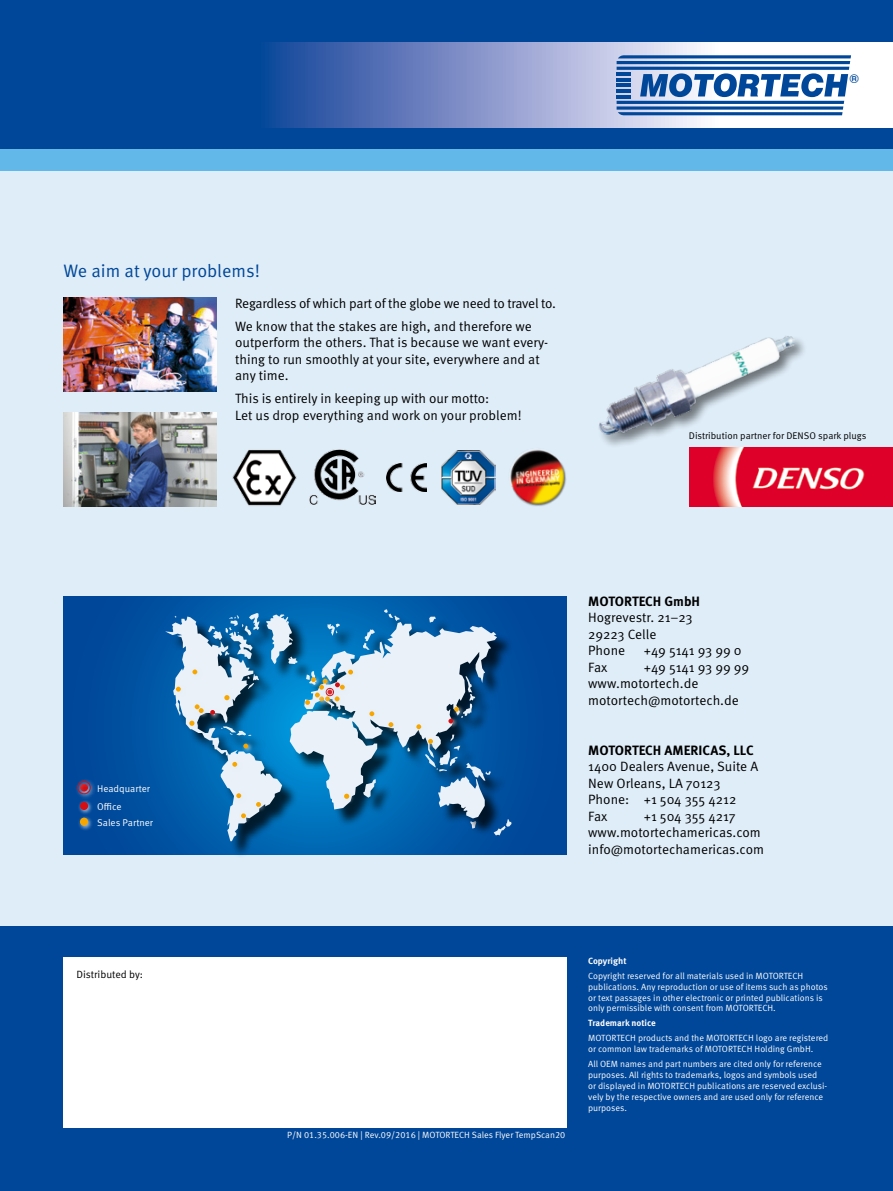
<style>
.page{position:relative;width:893px;height:1191px;background:#dfedf8}
.page>*{position:absolute;margin:0;border:0;box-sizing:border-box;transform-origin:0 0}
.t1{font:18px "Meta Pro Norm";color:#004799}
.t2{font:13.5px/16.5px "Meta Pro Norm";color:#000}
.t3{font:13.5px "Meta Pro Norm";letter-spacing:-.02em;color:#000}
.t4{font:700 13.5px "Meta Pro";color:#000}
.t5{font:700 12.9px "Eurostile";color:#004799}
.t6{font:10.5px "Meta Pro Norm";letter-spacing:-.005em;color:#000}
.t7{font:9.75px "Meta Pro Norm";color:#fff}
.t8{font:9.6px "Meta Pro Norm";color:#000}
.Copyright{font:9px/10.8px "Meta Pro Norm";color:#fff}
.t9{font:700 9px "Meta Pro";color:#fff}
</style>
<div class="page">
<div style="left:0;top:0;width:893px;height:149px;background:#004799"></div>
<svg style="left:269px;top:43px;width:624px;height:85px;background:#95a5d1"></svg>
<hr style="left:617px;top:67px;width:232px;height:3px;background:#004799">
<svg style="left:617px;top:55px;width:234px;height:9px"></svg>
<hr style="left:617px;top:72px;width:14px;height:3px;background:#004799">
<svg style="left:617px;top:73px;width:231px;height:42px"></svg>
<div style="left:0;top:149px;width:893px;height:21px;background:#62b9e9"></div>
<div style="left:0;top:926px;width:893px;height:265px;background:#004799"></div>
<img style="left:64px;top:298px;width:153px;height:93px">
<img style="left:387px;top:463px;width:40px;height:29px">
<img style="left:232px;top:449px;width:65px;height:57px">
<img style="left:442px;top:450px;width:54px;height:54px">
<img style="left:510px;top:450px;width:56px;height:56px">
<img style="left:310px;top:449px;width:66px;height:55px">
<div style="left:598px;top:334px;width:210px;height:114px;background:#000;opacity:.5"></div>
<img style="left:598px;top:334px;width:197px;height:113px">
<img style="left:689px;top:447px;width:204px;height:59px">
<img style="left:64px;top:412px;width:153px;height:94px">
<div style="left:64px;top:957px;width:503px;height:170px;background:#fff"></div>
<svg style="left:64px;top:596px;width:503px;height:258px;background:#004d9d"></svg>
<div style="left:78px;top:799px;width:16px;height:16px;background:#dfedf8;opacity:.75"></div>
<div style="left:80px;top:802px;width:8px;height:8px;background:#d40f14;border-radius:50%"></div>
<div style="left:78px;top:815px;width:16px;height:16px;background:#dfedf8;opacity:.75"></div>
<div style="left:80px;top:817px;width:8px;height:9px;background:#f7a600;border-radius:50%"></div>
<div style="left:75px;top:778px;width:21px;height:21px;background:#dfedf8;opacity:.75"></div>
<div style="left:77px;top:781px;width:14px;height:13px;border:1px solid #d40f14;border-radius:50%"></div>
<div style="left:169px;top:612px;width:344px;height:246px;background:#000;opacity:.75"></div>
<svg style="left:165px;top:609px;width:346px;height:232px"></svg>
<p class="t5" style="left:850px;top:71px;width:11px">®</p>
<p class="t1" style="left:64px;top:257px;width:198px">We aim at your problems!</p>
<p class="t3" style="left:235px;top:293px;width:323px">Regardless of which part of the globe we need to travel to.</p>
<p class="t2" style="left:235px;top:317px;width:315px">We know that the stakes are high, and therefore we outperform the others. That is because we want every&shy;thing to run smoothly at your site, everywhere and at any time.</p>
<p class="t2" style="left:235px;top:389px;width:256px">This is entirely in keeping up with our motto:</p>
<p class="t2" style="left:235px;top:406px;width:288px">Let us drop everything and work on your problem!</p>
<p class="t8" style="left:689px;top:429px;width:179px">Distribution partner for DENSO spark plugs</p>
<p class="t7" style="left:97px;top:781px;width:54px">Headquarter</p>
<p class="t7" style="left:97px;top:799px;width:26px">Office</p>
<p class="t7" style="left:97px;top:815px;width:57px">Sales Partner</p>
<p class="t6" style="left:77px;top:966px;width:68px">Distributed by:</p>
<p class="t4" style="left:588px;top:590px;width:113px">MOTORTECH GmbH</p>
<p class="t2" style="left:588px;top:608px;width:106px">Hogrevestr. 21–23</p>
<p class="t2" style="left:588px;top:625px;width:70px">29223 Celle</p>
<p class="t2" style="left:588px;top:641px;width:39px">Phone</p>
<p class="t2" style="left:644px;top:641px;width:99px">+49 5141 93 99 0</p>
<p class="t2" style="left:588px;top:658px;width:21px">Fax</p>
<p class="t2" style="left:644px;top:658px;width:107px">+49 5141 93 99 99</p>
<p class="t2" style="left:588px;top:674px;width:112px">www.motortech.de</p>
<p class="t2" style="left:588px;top:691px;width:152px">motortech@motortech.de</p>
<p class="t4" style="left:588px;top:739px;width:167px">MOTORTECH AMERICAS, LLC</p>
<p class="t2" style="left:588px;top:757px;width:172px">1400 Dealers Avenue, Suite A</p>
<p class="t2" style="left:588px;top:774px;width:134px">New Orleans, LA 70123</p>
<p class="t2" style="left:588px;top:790px;width:150px">Phone: +1 504 355 4212</p>
<p class="t2" style="left:588px;top:807px;width:21px">Fax</p>
<p class="t2" style="left:644px;top:807px;width:93px">+1 504 355 4217</p>
<p class="t2" style="left:588px;top:823px;width:174px">www.motortechamericas.com</p>
<p class="t2" style="left:588px;top:840px;width:177px">info@motortechamericas.com</p>
<p class="Copyright" style="left:287px;top:1129px;width:280px">P/N 01.35.006-EN | Rev.09/2016 | MOTORTECH Sales Flyer TempScan20</p>
<p class="t9" style="left:588px;top:953px;width:40px">Copyright</p>
<p class="Copyright" style="left:588px;top:969px;width:241px">Copyright reserved for all materials used in MOTORTECH publications. Any reproduction or use of items such as photos or text passages in other electronic or printed publications is only permissible with consent from MOTORTECH.</p>
<p class="t9" style="left:588px;top:1016px;width:69px">Trademark notice</p>
<p class="Copyright" style="left:588px;top:1032px;width:242px">MOTORTECH products and the MOTORTECH logo are registered or common law trademarks of MOTORTECH Holding GmbH.</p>
<p class="Copyright" style="left:588px;top:1058px;width:240px">All OEM names and part numbers are cited only for reference purposes. All rights to trademarks, logos and symbols used or displayed in MOTORTECH publications are reserved exclusi&shy;vely by the respective owners and are used only for reference purposes.</p>
</div>
